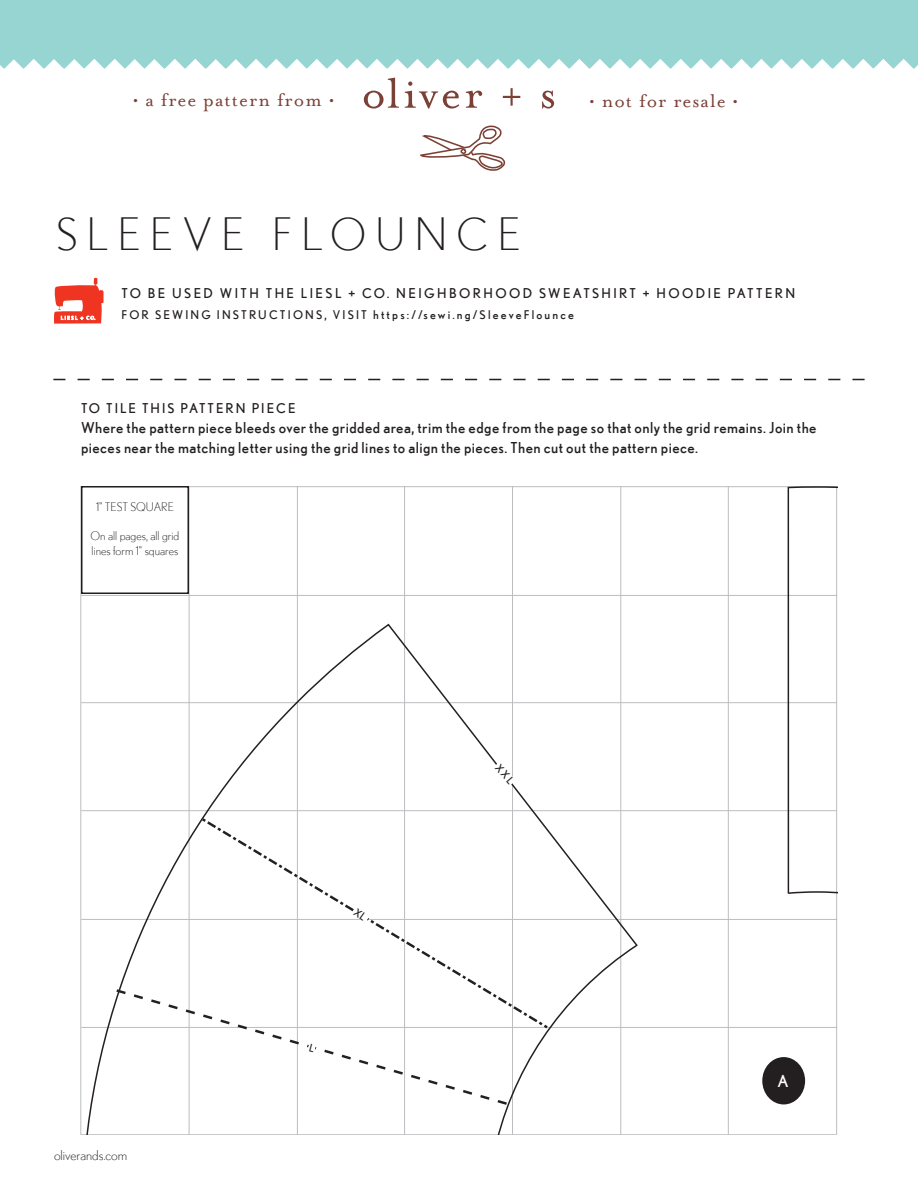
<style>
.page{position:relative;width:918px;height:1188px;background:#fff}
.page>*{position:absolute;margin:0;border:0;box-sizing:border-box;transform-origin:0 0}
.instructions_title{font:300 44.55px "Nobel";letter-spacing:.21em;color:#231f20}
.t1{font:21px "Mrs Eaves Roman";letter-spacing:.05em;color:#7b4137}
._3_piece_name_B{font:16.5px "Nobel";color:#fff}
.Tech_Notes{font:15px/20.2px "Nobel";letter-spacing:.03em;color:#231f20}
.Tech_Notes-2{font:13.5px "Nobel";letter-spacing:.18em;color:#231f20}
.Tech_Notes-3{font:13.5px "Nobel";letter-spacing:.15em;color:#231f20}
.t2{font:300 13.5px "Nobel";color:#231f20}
.t3{font:12px "Nobel";letter-spacing:.18em;color:#231f20}
.t4{font:300 12px/14.4px "Nobel";color:#231f20}
</style>
<div class="page">
<div style="left:0;top:0;width:918px;height:81px;background:#96d5d2"></div>
<svg style="left:420px;top:125px;width:86px;height:46px"></svg>
<svg style="left:0;top:59px;width:918px;height:50px"></svg>
<svg style="left:53px;top:379px;width:812px;height:1px"></svg>
<svg style="left:54px;top:278px;width:50px;height:46px"></svg>
<svg style="left:80px;top:486px;width:758px;height:649px"></svg>
<svg style="left:199px;top:816px;width:351px;height:215px"></svg>
<svg style="left:307px;top:1043px;width:9px;height:10px"></svg>
<svg style="left:352px;top:906px;width:18px;height:17px"></svg>
<svg style="left:493px;top:762px;width:23px;height:24px"></svg>
<p class="t1" style="left:133px;top:89px;width:203px">• a free pattern from •</p>
<p class="t1" style="left:589px;top:89px;width:151px">• not for resale •</p>
<p class="instructions_title" style="left:56px;top:209px;width:466px">SLEEVE FLOUNCE</p>
<p class="Tech_Notes-2" style="left:122px;top:285px;width:675px">TO BE USED WITH THE LIESL + CO. NEIGHBORHOOD SWEATSHIRT + HOODIE PATTERN</p>
<p class="t3" style="left:122px;top:308px;width:454px">FOR SEWING INSTRUCTIONS, VISIT https://sewi.ng/SleeveFlounce</p>
<p class="Tech_Notes-3" style="left:81px;top:400px;width:216px">TO TILE THIS PATTERN PIECE</p>
<p class="Tech_Notes" style="left:81px;top:417px;width:737px">Where the pattern piece bleeds over the gridded area, trim the edge from the page so that only the grid remains. Join the pieces near the matching letter using the grid lines to align the pieces. Then cut out the pattern piece.</p>
<p class="t4" style="left:96px;top:500px;width:79px">1" TEST SQUARE</p>
<p class="t4" style="left:91px;top:529px;width:90px">On all pages, all grid lines form 1" squares</p>
<p class="t2" style="left:54px;top:1147px;width:75px">oliverands.com</p>
<p class="_3_piece_name_B" style="left:777px;top:1071px;width:13px">A</p>
</div>
